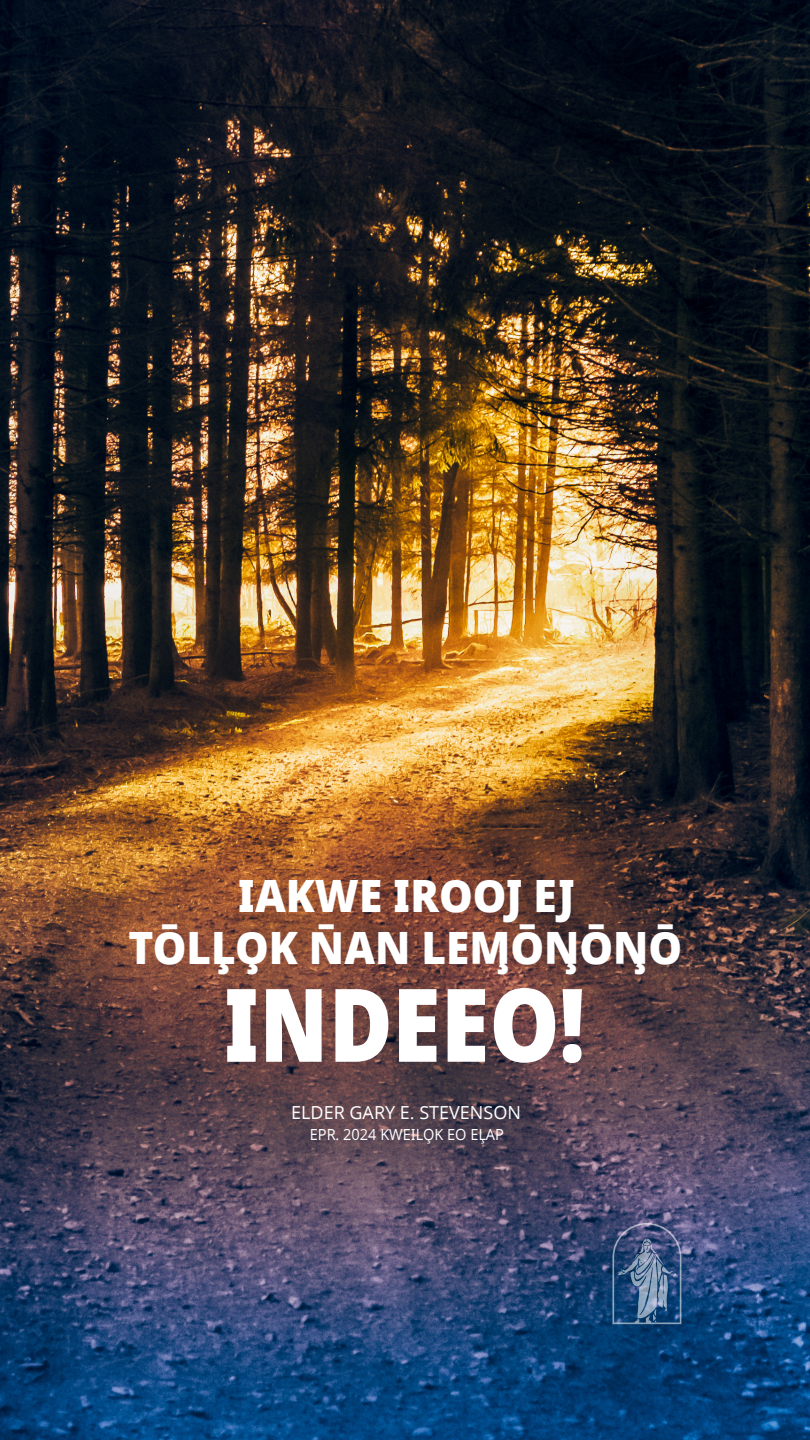
<style>
.page{position:relative;width:810px;height:1440px;background:#fff}
.page>*{position:absolute;margin:0;border:0;box-sizing:border-box;transform-origin:0 0}
.artcl18_p1_figure_image_aside_quote_firs{font:800 101.77px "Dots Solid Condlds Lat";color:#fff;scale:.93 1}
.artcl18_p1_figure_image_aside_quote_firs-2{font:800 44.55px/52.4px "Dots Solidlds Lat";color:#fff;text-align:center;scale:.95 1}
.artcl18_p1_figure_image_aside_quote_cita{font:18px "Dots Solidlds Lat";color:#fff}
.small_para_white{font:15.3px "Dots Solidlds Lat";color:#fff;scale:.95 1}
</style>
<div class="page">
<img style="left:0;top:0;width:810px;height:1440px">
<svg style="left:612px;top:1223px;width:69px;height:101px;background:#46638b"></svg>
<p class="artcl18_p1_figure_image_aside_quote_firs-2" style="left:129px;top:870px;width:584px">IAKWE IROOJ EJ<br>TŌLĻO̧K N̄AN LEM̧ŌŅŌŅŌ</p>
<p class="artcl18_p1_figure_image_aside_quote_firs" style="left:224px;top:947px;width:390px">INDEEO!</p>
<p class="artcl18_p1_figure_image_aside_quote_cita" style="left:291px;top:1099px;width:231px">ELDER GARY E. STEVENSON</p>
<p class="small_para_white" style="left:310px;top:1123px;width:206px">EPR. 2024 KWEILO̧K EO EĻAP</p>
</div>
